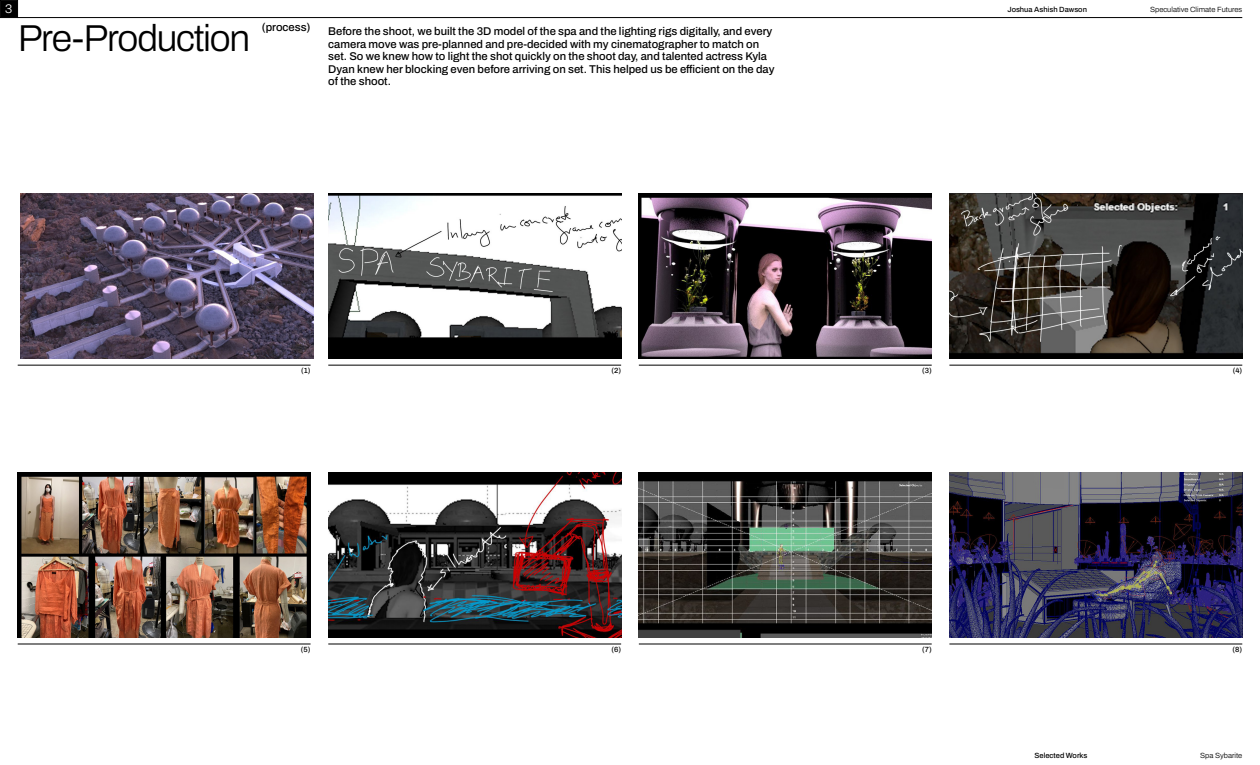
<style>
.page{position:relative;width:1260px;height:765px;background:#fff}
.page>*{position:absolute;margin:0;border:0;box-sizing:border-box;transform-origin:0 0}
.t1{font:300 37.5px "Archivo";letter-spacing:-.035em;color:#000}
.t2{font:300 12.5px "Archivo";color:#fff}
.t3{font:500 11.25px/12.5px "Archivo";color:#000}
.t4{font:500 7.5px "Archivo";color:#000}
.t5{font:300 7.5px "Archivo";color:#000}
</style>
<div class="page">
<div style="left:0;top:0;width:18px;height:18px;background:#000;border:1px solid #000"></div>
<img style="left:21px;top:193px;width:293px;height:165px">
<img style="left:328px;top:193px;width:293px;height:165px">
<img style="left:639px;top:193px;width:293px;height:165px">
<img style="left:949px;top:193px;width:293px;height:165px">
<hr style="left:18px;top:365px;width:293px;height:1px;background:#000">
<hr style="left:328px;top:365px;width:293px;height:1px;background:#000">
<hr style="left:639px;top:365px;width:293px;height:1px;background:#000">
<hr style="left:949px;top:365px;width:293px;height:1px;background:#000">
<img style="left:18px;top:472px;width:293px;height:165px">
<img style="left:328px;top:472px;width:293px;height:165px">
<img style="left:639px;top:472px;width:293px;height:165px">
<img style="left:949px;top:472px;width:293px;height:165px">
<hr style="left:18px;top:644px;width:293px;height:1px;background:#000">
<hr style="left:328px;top:644px;width:293px;height:1px;background:#000">
<hr style="left:639px;top:644px;width:293px;height:1px;background:#000">
<hr style="left:949px;top:644px;width:293px;height:1px;background:#000">
<hr style="left:18px;top:17px;width:1224px;height:1px;background:#000">
<p class="t2" style="left:5px;top:0;width:9px">3</p>
<p class="t1" style="left:18px;top:10px;width:234px">Pre-Production</p>
<p class="t3" style="left:262px;top:21px;width:50px">(process)</p>
<p class="t3" style="left:328px;top:25px;width:448px">Before the shoot, we built the 3D model of the spa and the lighting rigs digitally, and every camera move was pre-planned and pre-decided with my cinematographer to match on set. So we knew how to light the shot quickly on the shoot day, and talented actress Kyla Dyan knew her blocking even before arriving on set. This helped us be efficient on the day of the shoot.</p>
<p class="t4" style="left:1007px;top:4px;width:81px">Joshua Ashish Dawson</p>
<p class="t5" style="left:1150px;top:4px;width:94px">Speculative Climate Futures</p>
<p class="t4" style="left:301px;top:365px;width:11px">(1)</p>
<p class="t4" style="left:612px;top:365px;width:11px">(2)</p>
<p class="t4" style="left:922px;top:365px;width:11px">(3)</p>
<p class="t4" style="left:1233px;top:365px;width:11px">(4)</p>
<p class="t4" style="left:301px;top:644px;width:11px">(5)</p>
<p class="t4" style="left:611px;top:644px;width:11px">(6)</p>
<p class="t4" style="left:922px;top:644px;width:11px">(7)</p>
<p class="t4" style="left:1233px;top:644px;width:11px">(8)</p>
<p class="t4" style="left:1035px;top:750px;width:54px">Selected Works</p>
<p class="t5" style="left:1200px;top:750px;width:44px">Spa Sybarite</p>
</div>
